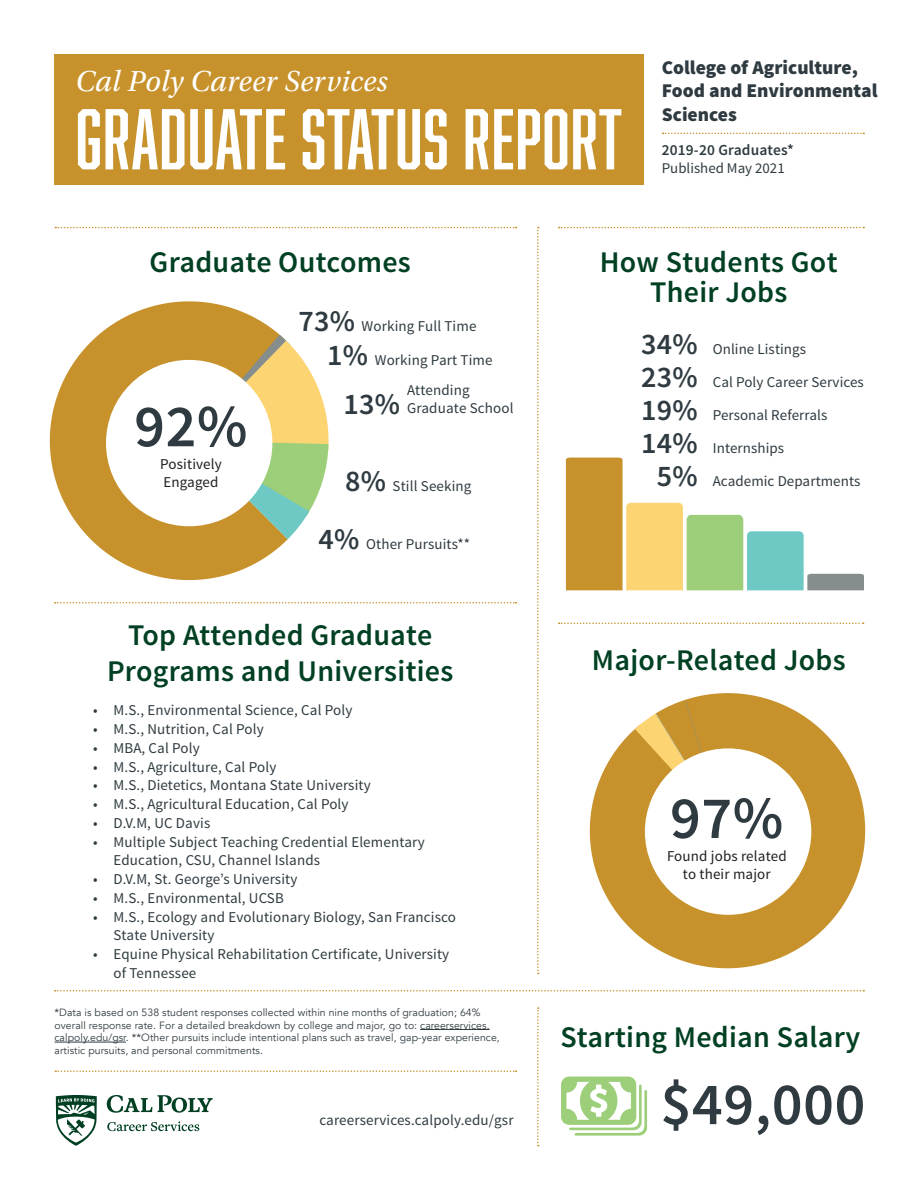
<style>
.page{position:relative;width:918px;height:1188px;background:#fff}
.page>*{position:absolute;margin:0;border:0;box-sizing:border-box;transform-origin:0 0}
.t1{font:79.35px "Abolition";letter-spacing:.01em;color:#fff}
.t2{font:600 60px "Source Sans Pro";letter-spacing:.01em;color:#2f3b41}
.t3{font:italic 30.45px "Utopia Std";letter-spacing:.01em;color:#fff}
.t4{font:600 30px/30px "Source Sans Pro";letter-spacing:.01em;color:#014022;text-align:center}
.t5{font:600 30px "Source Sans Pro";letter-spacing:.01em;color:#2f3b41}
.t6{font:900 19.5px/23.4px "Source Sans Pro";color:#2f3b41}
.t7{font:600 15.3px "Source Sans Pro";letter-spacing:.01em;color:#2f3b41}
.t8{font:15px/18.8px "Source Sans Pro";letter-spacing:.01em;color:#2f3b41}
.t9{font:15px/18px "Source Sans Pro";letter-spacing:.01em;color:#231f20}
.t10{font:14.85px "Source Sans Pro";color:#2f3b41}
.t11{font:10.5px/12.6px "Avenir";letter-spacing:.005em;color:#2f3b41}
.s1{font-weight:600;font-size:30px}
</style>
<div class="page">
<svg style="left:590px;top:693px;width:275px;height:275px;fill:#c7922b"></svg>
<svg style="left:50px;top:301px;width:238px;height:279px;fill:#c7922b"></svg>
<svg style="left:234px;top:335px;width:95px;height:204px"></svg>
<div style="left:106px;top:360px;width:166px;height:166px;background:#fff;border-radius:50%"></div>
<svg style="left:561px;top:1077px;width:86px;height:59px"></svg>
<svg style="left:55px;top:227px;width:461px;height:1px"></svg>
<svg style="left:55px;top:602px;width:461px;height:1px"></svg>
<svg style="left:537px;top:227px;width:2px;height:747px"></svg>
<svg style="left:55px;top:990px;width:809px;height:1px"></svg>
<svg style="left:566px;top:458px;width:298px;height:132px"></svg>
<svg style="left:559px;top:227px;width:305px;height:1px"></svg>
<svg style="left:537px;top:1007px;width:2px;height:139px"></svg>
<svg style="left:559px;top:623px;width:305px;height:1px"></svg>
<hr style="left:420px;top:1029px;width:70px;height:1px;background:#2f3b41">
<hr style="left:55px;top:1042px;width:71px;height:1px;background:#2f3b41">
<svg style="left:107px;top:1095px;width:106px;height:18px"></svg>
<svg style="left:56px;top:1095px;width:41px;height:51px"></svg>
<svg style="left:107px;top:1121px;width:92px;height:10px"></svg>
<svg style="left:55px;top:1070px;width:461px;height:2px"></svg>
<div style="left:54px;top:55px;width:590px;height:130px;background:#c7922b"></div>
<svg style="left:663px;top:133px;width:201px;height:1px"></svg>
<svg style="left:635px;top:702px;width:93px;height:130px;background:#d4a548"></svg>
<div style="left:645px;top:748px;width:166px;height:167px;background:#fff;border-radius:50%"></div>
<p class="t3" style="left:76px;top:65px;width:314px">Cal Poly Career Services</p>
<p class="t6" style="left:662px;top:57px;width:217px">College of Agriculture,<br>Food and Environmental<br>Sciences</p>
<p class="t7" style="left:662px;top:141px;width:134px">2019-20 Graduates*</p>
<p class="t10" style="left:662px;top:159px;width:124px">Published May 2021</p>
<p class="t1" style="left:76px;top:93px;width:548px">GRADUATE STATUS REPORT</p>
<p class="t4" style="left:150px;top:248px;width:263px">Graduate Outcomes</p>
<p class="t2" style="left:134px;top:388px;width:115px">92%</p>
<p class="t9" style="left:160px;top:455px;width:63px">Positively<br>Engaged</p>
<p class="t8" style="left:298px;top:317px;width:180px"><span class="s1">73%</span> Working Full Time</p>
<p class="t8" style="left:327px;top:351px;width:167px"><span class="s1">1%</span> Working Part Time</p>
<p class="t5" style="left:344px;top:385px;width:58px">13%</p>
<p class="t8" style="left:407px;top:381px;width:64px">Attending</p>
<p class="t8" style="left:407px;top:399px;width:108px">Graduate School</p>
<p class="t8" style="left:345px;top:477px;width:128px"><span class="s1">8%</span> Still Seeking</p>
<p class="t8" style="left:319px;top:535px;width:153px"><span class="s1">4%</span> Other Pursuits**</p>
<p class="t4" style="left:128px;top:621px;width:306px">Top Attended Graduate</p>
<p class="t4" style="left:107px;top:657px;width:348px">Programs and Universities</p>
<p class="t8" style="left:93px;top:701px;width:261px">• M.S., Environmental Science, Cal Poly</p>
<p class="t8" style="left:93px;top:720px;width:172px">• M.S., Nutrition, Cal Poly</p>
<p class="t8" style="left:93px;top:739px;width:108px">• MBA, Cal Poly</p>
<p class="t8" style="left:93px;top:758px;width:185px">• M.S., Agriculture, Cal Poly</p>
<p class="t8" style="left:93px;top:776px;width:279px">• M.S., Dietetics, Montana State University</p>
<p class="t8" style="left:93px;top:795px;width:257px">• M.S., Agricultural Education, Cal Poly</p>
<p class="t8" style="left:93px;top:814px;width:119px">• D.V.M, UC Davis</p>
<p class="t8" style="left:113px;top:833px;width:313px;text-indent:-20px">• Multiple Subject Teaching Credential Elementary<br>Education, CSU, Channel Islands</p>
<p class="t8" style="left:93px;top:870px;width:206px">• D.V.M, St. George’s University</p>
<p class="t8" style="left:93px;top:889px;width:192px">• M.S., Environmental, UCSB</p>
<p class="t8" style="left:113px;top:908px;width:344px;text-indent:-20px">• M.S., Ecology and Evolutionary Biology, San Francisco<br>State University</p>
<p class="t8" style="left:113px;top:945px;width:337px;text-indent:-20px">• Equine Physical Rehabilitation Certificate, University of Tennessee</p>
<p class="t11" style="left:55px;top:1006px;width:447px">*Data is based on 538 student responses collected within nine months of graduation; 64% overall response rate. For a detailed breakdown by college and major, go to: careerservices. calpoly.edu/gsr. **Other pursuits include intentional plans such as travel, gap-year experience, artistic pursuits, and personal commitments.</p>
<p class="t8" style="left:319px;top:1111px;width:196px">careerservices.calpoly.edu/gsr</p>
<p class="t4" style="left:600px;top:248px;width:239px">How Students Got<br>Their Jobs</p>
<p class="t5" style="left:641px;top:326px;width:58px">34%</p>
<p class="t5" style="left:641px;top:359px;width:58px">23%</p>
<p class="t5" style="left:641px;top:392px;width:58px">19%</p>
<p class="t5" style="left:641px;top:425px;width:58px">14%</p>
<p class="t5" style="left:657px;top:458px;width:42px">5%</p>
<p class="t8" style="left:713px;top:340px;width:95px">Online Listings</p>
<p class="t8" style="left:713px;top:373px;width:153px">Cal Poly Career Services</p>
<p class="t8" style="left:713px;top:406px;width:116px">Personal Referrals</p>
<p class="t8" style="left:713px;top:439px;width:73px">Internships</p>
<p class="t8" style="left:713px;top:472px;width:149px">Academic Departments</p>
<p class="t4" style="left:592px;top:646px;width:255px">Major-Related Jobs</p>
<p class="t2" style="left:670px;top:780px;width:115px">97%</p>
<p class="t9" style="left:683px;top:865px;width:89px">to their major</p>
<p class="t9" style="left:667px;top:847px;width:121px">Found jobs related</p>
<p class="t4" style="left:560px;top:1023px;width:302px">Starting Median Salary</p>
<p class="t2" style="left:661px;top:1066px;width:206px">$49,000</p>
</div>
